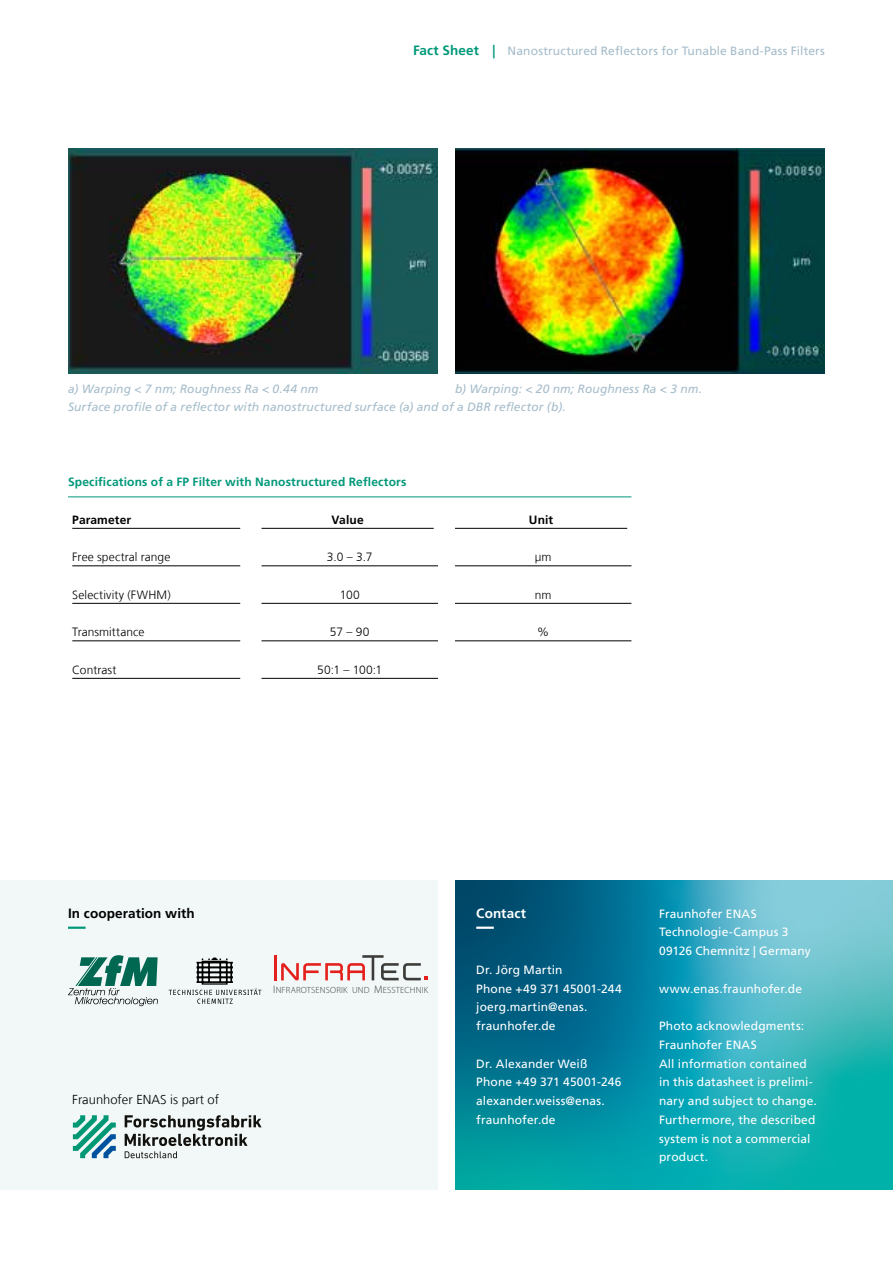
<style>
.page{position:relative;width:893px;height:1263px;background:#fff}
.page>*{position:absolute;margin:0;border:0;box-sizing:border-box;transform-origin:0 0}
.t1{font:700 13.5px "Frutiger LT Com";letter-spacing:.01em;color:#000}
.t2{font:700 13.5px "Frutiger LT Com";letter-spacing:.01em;color:#fff}
.t3{font:300 12.9px "Frutiger LT Com";color:#010203}
.t4{font:12px/18.8px "Frutiger LT Com";letter-spacing:.01em;color:#fff}
.t5{font:italic 12px/18.8px "Frutiger LT Com";letter-spacing:.015em;color:#a5bcca}
.t6{font:300 12px "Frutiger LT Com";letter-spacing:.01em;color:#000}
.t7{font:12px "Frutiger LT Com";letter-spacing:.01em;color:#a5bcca}
.t8{font:700 12px "Frutiger LT Com";letter-spacing:.015em;color:#009879}
.t9{font:700 12px "Frutiger LT Com";letter-spacing:.01em;color:#000}
.t10{font:300 9px "Myriad Pro";letter-spacing:.02em;color:#3c3d3b}
.s1{font-weight:700;font-size:13.5px;color:#009879}
.s2{font-size:10.95px}
</style>
<div class="page">
<svg style="left:455px;top:880px;width:438px;height:310px;background:#1c98a9"></svg>
<img style="left:68px;top:149px;width:370px;height:225px">
<img style="left:455px;top:149px;width:370px;height:225px">
<svg style="left:476px;top:926px;width:166px;height:3px"></svg>
<hr style="left:68px;top:496px;width:563px;height:1px;background:#009879">
<hr style="left:72px;top:528px;width:168px;height:1px;background:#000">
<hr style="left:261px;top:528px;width:173px;height:1px;background:#000">
<hr style="left:455px;top:528px;width:172px;height:1px;background:#000">
<hr style="left:72px;top:566px;width:168px;height:1px;background:#000">
<hr style="left:261px;top:566px;width:177px;height:1px;background:#000">
<hr style="left:455px;top:566px;width:176px;height:1px;background:#000">
<hr style="left:72px;top:603px;width:168px;height:1px;background:#000">
<hr style="left:261px;top:603px;width:177px;height:1px;background:#000">
<hr style="left:455px;top:603px;width:176px;height:1px;background:#000">
<hr style="left:72px;top:641px;width:168px;height:1px;background:#000">
<hr style="left:261px;top:641px;width:177px;height:1px;background:#000">
<hr style="left:455px;top:641px;width:176px;height:1px;background:#000">
<hr style="left:72px;top:678px;width:168px;height:1px;background:#000">
<hr style="left:261px;top:678px;width:177px;height:1px;background:#000">
<div style="left:0;top:880px;width:438px;height:310px;background:#f1f8f7"></div>
<svg style="left:68px;top:926px;width:18px;height:3px"></svg>
<svg style="left:68px;top:955px;width:90px;height:51px"></svg>
<svg style="left:169px;top:957px;width:92px;height:47px"></svg>
<svg style="left:73px;top:1115px;width:43px;height:43px"></svg>
<svg style="left:125px;top:1115px;width:137px;height:43px"></svg>
<hr style="left:274px;top:955px;width:3px;height:25px;background:#e4201c">
<svg style="left:281px;top:955px;width:147px;height:25px"></svg>
<p class="t7" style="left:413px;top:44px;width:413px"><span class="s1">Fact Sheet |</span> Nanostructured Reflectors for Tunable Band-Pass Filters</p>
<p class="t5" style="left:68px;top:379px;width:499px">a) Warping &lt; 7 nm; Roughness Ra &lt; 0.44 nm<br>Surface profile of a reflector with nanostructured surface (a) and of a DBR reflector (b).</p>
<p class="t5" style="left:455px;top:379px;width:249px">b) Warping: &lt; 20 nm; Roughness Ra &lt; 3 nm.</p>
<p class="t8" style="left:68px;top:475px;width:340px">Specifications of a FP Filter with Nanostructured Reflectors</p>
<p class="t9" style="left:72px;top:513px;width:60px">Parameter</p>
<p class="t9" style="left:332px;top:513px;width:34px">Value</p>
<p class="t9" style="left:529px;top:513px;width:26px">Unit</p>
<p class="t6" style="left:72px;top:550px;width:100px">Free spectral range</p>
<p class="t6" style="left:327px;top:550px;width:47px">3.0 – 3.7</p>
<p class="t6" style="left:535px;top:550px;width:18px">µm</p>
<p class="t6" style="left:72px;top:588px;width:100px">Selectivity (FWHM)</p>
<p class="t6" style="left:340px;top:588px;width:22px">100</p>
<p class="t6" style="left:535px;top:588px;width:18px">nm</p>
<p class="t6" style="left:72px;top:625px;width:74px">Transmittance</p>
<p class="t6" style="left:330px;top:625px;width:41px">57 – 90</p>
<p class="t6" style="left:537px;top:625px;width:13px">%</p>
<p class="t6" style="left:72px;top:663px;width:46px">Contrast</p>
<p class="t6" style="left:317px;top:663px;width:66px">50:1 – 100:1</p>
<p class="t1" style="left:68px;top:905px;width:128px">In cooperation with</p>
<p class="t3" style="left:72px;top:1092px;width:148px">Fraunhofer ENAS is part of</p>
<p class="t10" style="left:273px;top:984px;width:157px"><span class="s2">I</span>NFRAROTSENSORIK UND <span class="s2">M</span>ESSTECHNIK</p>
<p class="t2" style="left:476px;top:905px;width:51px">Contact</p>
<p class="t4" style="left:476px;top:960px;width:147px">Dr. Jörg Martin<br>Phone +49 371 45001-244 joerg.martin@enas. fraunhofer.de</p>
<p class="t4" style="left:476px;top:1054px;width:147px">Dr. Alexander Weiß<br>Phone +49 371 45001-246 alexander.weiss@enas. fraunhofer.de</p>
<p class="t4" style="left:659px;top:904px;width:153px">Fraunhofer ENAS<br>Technologie-Campus 3<br>09126 Chemnitz | Germany</p>
<p class="t4" style="left:659px;top:979px;width:145px">www.enas.fraunhofer.de</p>
<p class="t4" style="left:659px;top:1017px;width:159px">Photo acknowledgments:<br>Fraunhofer ENAS<br>All information contained in this datasheet is prelimi&shy;nary and subject to change.<br>Furthermore, the described system is not a commercial product.</p>
</div>
